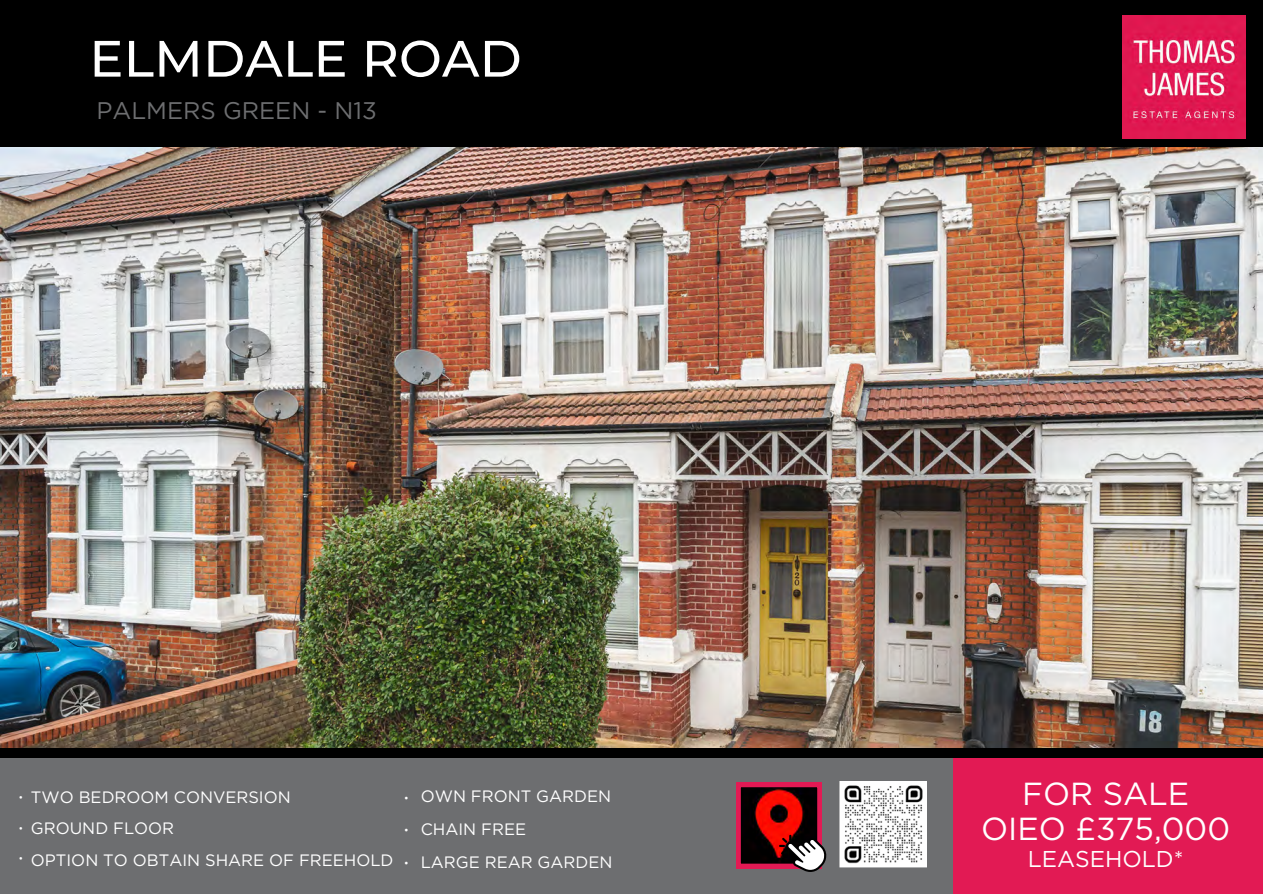
<style>
.page{position:relative;width:1263px;height:894px;background:#fff}
.page>*{position:absolute;margin:0;border:0;box-sizing:border-box;transform-origin:0 0}
.t1{font:500 51px "Montserrat";letter-spacing:.005em;color:#fff}
.t2{font:31.8px/34.8px "Gotham";color:#fff;text-align:center}
.t3{font:24px "Gotham";color:#6d6e70}
.t4{font:22.8px "Gotham";color:#fff}
.t5{font:17.55px/32.2px "Montserrat";color:#fff;text-align:justify}
.t6{font:16.5px/30px "Gotham";color:#fff}
.s1{font-family:"Montserrat"}
</style>
<div class="page">
<div style="left:0;top:0;width:1263px;height:162px;background:#000"></div>
<img style="left:0;top:148px;width:1263px;height:600px">
<div style="left:0;top:748px;width:1263px;height:145px;background:#000"></div>
<div style="left:952px;top:758px;width:311px;height:135px;background:#e21a54"></div>
<div style="left:0;top:758px;width:952px;height:135px;background:#6d6e70"></div>
<svg style="left:839px;top:781px;width:88px;height:86px"></svg>
<img style="left:841px;top:781px;width:85px;height:85px">
<svg style="left:736px;top:782px;width:90px;height:89px;background:#7a2028"></svg>
<img style="left:1123px;top:16px;width:122px;height:123px">
<p class="t1" style="left:89px;top:27px;width:434px">ELMDALE ROAD</p>
<p class="t3" style="left:96px;top:96px;width:282px">PALMERS GREEN - N13</p>
<p class="t6" style="left:19px;top:781px;width:274px"><span class="s1">•</span> TWO BEDROOM CONVERSION <span class="s1">•<br>•</span></p>
<p class="t5" style="left:404px;top:780px;width:7px">• • •</p>
<p class="t6" style="left:31px;top:813px;width:145px">GROUND FLOOR</p>
<p class="t6" style="left:31px;top:844px;width:364px">OPTION TO OBTAIN SHARE OF FREEHOLD</p>
<p class="t6" style="left:421px;top:781px;width:192px">OWN FRONT GARDEN</p>
<p class="t6" style="left:421px;top:813px;width:107px">CHAIN FREE</p>
<p class="t6" style="left:421px;top:846px;width:193px">LARGE REAR GARDEN</p>
<p class="t2" style="left:981px;top:775px;width:250px">FOR SALE<br>OIEO £375,000</p>
<p class="t4" style="left:1028px;top:844px;width:158px">LEASEHOLD*</p>
</div>
